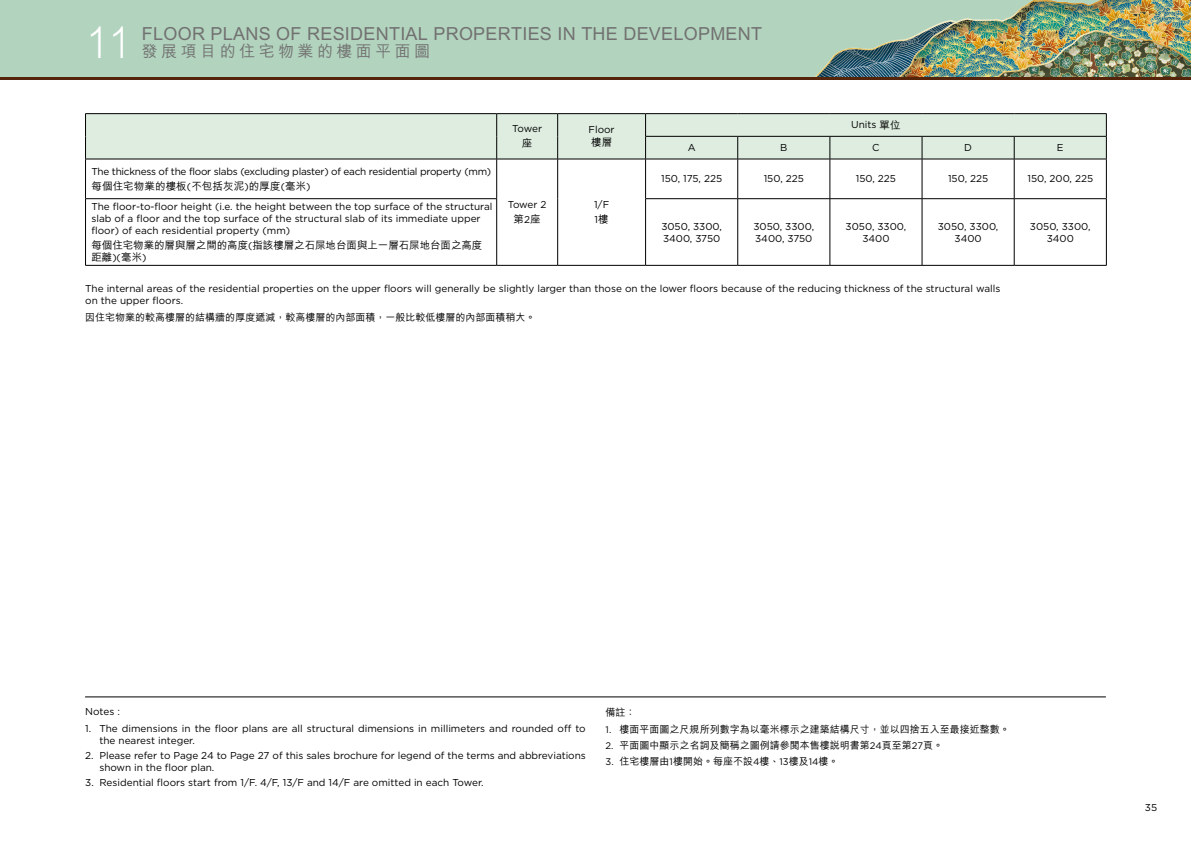
<style>
.page{position:relative;width:1191px;height:842px;background:#fff}
.page>*{position:absolute;margin:0;border:0;box-sizing:border-box;transform-origin:0 0}
.t1{font:300 44px "M Hei HK";color:#fff;scale:.91 1}
.t2{font:500 18px "M Hei HK";letter-spacing:.015em;color:#727171}
.t3{font:500 16px "M Hei HK";letter-spacing:.215em;color:#727171}
.t4{font:500 10.5px/12px "M Hei HK";letter-spacing:-.005em;color:#000}
.t5{font:10px/12px "Gotham";color:#000}
.t6{font:500 10px "M Hei HK";color:#000}
.t7{font:10px "Gotham";letter-spacing:-.025em;color:#000}
.s1{font-family:"M Hei HK";font-weight:500;font-size:10.5px}
.s2{font-family:"Gotham";font-weight:400;font-size:10px}
.s3{font-family:"Gotham";font-weight:400;font-size:9.5px}
</style>
<div class="page">
<div style="left:0;top:0;width:1191px;height:79px;background:#b2d4be"></div>
<img style="left:815px;top:47px;width:60px;height:30px">
<img style="left:875px;top:0;width:316px;height:77px">
<img style="left:976px;top:30px;width:215px;height:47px">
<hr style="left:0;top:77px;width:1191px;height:2px;background:#54250a">
<hr style="left:85px;top:697px;width:1021px;height:1px;background:#000">
<div style="left:86px;top:114px;width:1020px;height:45px;background:#deede0"></div>
<hr style="left:85px;top:113px;width:412px;height:1px;background:#000">
<hr style="left:497px;top:113px;width:60px;height:1px;background:#000">
<hr style="left:557px;top:113px;width:88px;height:1px;background:#000">
<svg style="left:85px;top:114px;width:1px;height:45px"></svg>
<svg style="left:496px;top:114px;width:1px;height:45px"></svg>
<svg style="left:557px;top:114px;width:1px;height:45px"></svg>
<hr style="left:645px;top:113px;width:92px;height:1px;background:#000">
<hr style="left:737px;top:113px;width:93px;height:1px;background:#000">
<hr style="left:830px;top:113px;width:92px;height:1px;background:#000">
<hr style="left:922px;top:113px;width:92px;height:1px;background:#000">
<hr style="left:1014px;top:113px;width:92px;height:1px;background:#000">
<hr style="left:645px;top:136px;width:92px;height:1px;background:#000">
<svg style="left:645px;top:114px;width:1px;height:45px"></svg>
<hr style="left:737px;top:136px;width:93px;height:1px;background:#000">
<svg style="left:737px;top:137px;width:1px;height:22px"></svg>
<hr style="left:830px;top:136px;width:92px;height:1px;background:#000">
<svg style="left:829px;top:137px;width:1px;height:22px"></svg>
<hr style="left:922px;top:136px;width:92px;height:1px;background:#000">
<svg style="left:921px;top:137px;width:1px;height:22px"></svg>
<hr style="left:1014px;top:136px;width:92px;height:1px;background:#000">
<svg style="left:1014px;top:137px;width:1px;height:22px"></svg>
<svg style="left:1106px;top:114px;width:1px;height:45px"></svg>
<hr style="left:85px;top:159px;width:412px;height:1px;background:#000">
<hr style="left:85px;top:159px;width:1px;height:39px;background:#000">
<hr style="left:497px;top:159px;width:60px;height:1px;background:#000">
<hr style="left:496px;top:159px;width:1px;height:39px;background:#000">
<hr style="left:557px;top:159px;width:88px;height:1px;background:#000">
<hr style="left:557px;top:159px;width:1px;height:40px;background:#000">
<hr style="left:557px;top:199px;width:1px;height:66px;background:#000">
<hr style="left:497px;top:265px;width:60px;height:1px;background:#000">
<hr style="left:557px;top:265px;width:88px;height:1px;background:#000">
<hr style="left:645px;top:159px;width:92px;height:1px;background:#000">
<hr style="left:645px;top:159px;width:1px;height:39px;background:#000">
<hr style="left:737px;top:159px;width:93px;height:1px;background:#000">
<hr style="left:737px;top:159px;width:1px;height:39px;background:#000">
<hr style="left:830px;top:159px;width:92px;height:1px;background:#000">
<hr style="left:829px;top:159px;width:1px;height:39px;background:#000">
<hr style="left:922px;top:159px;width:92px;height:1px;background:#000">
<hr style="left:921px;top:159px;width:1px;height:39px;background:#000">
<hr style="left:1014px;top:159px;width:92px;height:1px;background:#000">
<hr style="left:1014px;top:159px;width:1px;height:39px;background:#000">
<hr style="left:1106px;top:159px;width:1px;height:39px;background:#000">
<hr style="left:85px;top:198px;width:412px;height:1px;background:#000">
<hr style="left:85px;top:199px;width:1px;height:66px;background:#000">
<hr style="left:496px;top:199px;width:1px;height:66px;background:#000">
<hr style="left:85px;top:265px;width:412px;height:1px;background:#000">
<hr style="left:645px;top:198px;width:92px;height:1px;background:#000">
<hr style="left:645px;top:199px;width:1px;height:66px;background:#000">
<hr style="left:737px;top:198px;width:93px;height:1px;background:#000">
<hr style="left:737px;top:199px;width:1px;height:66px;background:#000">
<hr style="left:830px;top:198px;width:92px;height:1px;background:#000">
<hr style="left:829px;top:199px;width:1px;height:66px;background:#000">
<hr style="left:922px;top:198px;width:92px;height:1px;background:#000">
<hr style="left:921px;top:199px;width:1px;height:66px;background:#000">
<hr style="left:1014px;top:198px;width:92px;height:1px;background:#000">
<hr style="left:1014px;top:199px;width:1px;height:66px;background:#000">
<hr style="left:1106px;top:199px;width:1px;height:66px;background:#000">
<hr style="left:645px;top:265px;width:92px;height:1px;background:#000">
<hr style="left:737px;top:265px;width:93px;height:1px;background:#000">
<hr style="left:830px;top:265px;width:92px;height:1px;background:#000">
<hr style="left:922px;top:265px;width:92px;height:1px;background:#000">
<hr style="left:1014px;top:265px;width:92px;height:1px;background:#000">
<h1 class="t1" style="left:86px;top:20px;width:50px">11</h1>
<h2 class="t2" style="left:142px;top:20px;width:621px">FLOOR PLANS OF RESIDENTIAL PROPERTIES IN THE DEVELOPMENT</h2>
<h3 class="t3" style="left:142px;top:40px;width:290px">發展項目的住宅物業的樓面平面圖</h3>
<p class="t5" style="left:512px;top:123px;width:31px">Tower</p>
<p class="t4" style="left:522px;top:137px;width:12px">座</p>
<p class="t5" style="left:588px;top:124px;width:28px">Floor</p>
<p class="t4" style="left:591px;top:136px;width:23px">樓層</p>
<p class="t5" style="left:851px;top:119px;width:51px">Units <span class="s1">單位</span></p>
<p class="t5" style="left:687px;top:141px;width:9px">A</p>
<p class="t5" style="left:780px;top:141px;width:9px">B</p>
<p class="t5" style="left:872px;top:141px;width:9px">C</p>
<p class="t5" style="left:964px;top:141px;width:9px">D</p>
<p class="t5" style="left:1057px;top:141px;width:8px">E</p>
<p class="t7" style="left:91px;top:166px;width:401px">The thickness of the floor slabs (excluding plaster) of each residential property (mm)</p>
<p class="t4" style="left:91px;top:179px;width:221px">每個住宅物業的樓板<span class="s2">(</span>不包括灰泥<span class="s2">)</span>的厚度<span class="s2">(</span>毫米<span class="s2">)</span></p>
<p class="t5" style="left:91px;top:200px;width:402px">The floor-to-floor height (i.e. the height between the top surface of the structural slab of a floor and the top surface of the structural slab of its immediate upper floor) of each residential property (mm)</p>
<p class="t4" style="left:91px;top:238px;width:392px">每個住宅物業的層與層之間的高度<span class="s2">(</span>指該樓層之石屎地台面與上一層石屎地台面之高度距離<span class="s2">)(</span>毫米<span class="s2">)</span></p>
<p class="t5" style="left:508px;top:198px;width:40px">Tower 2</p>
<p class="t4" style="left:513px;top:213px;width:29px">第<span class="s2">2</span>座</p>
<p class="t5" style="left:594px;top:197px;width:17px;line-height:15.1px">1/F<br>1<span class="s1">樓</span></p>
<p class="t5" style="left:661px;top:173px;width:63px">150, 175, 225</p>
<p class="t5" style="left:763px;top:173px;width:42px">150, 225</p>
<p class="t5" style="left:856px;top:173px;width:42px">150, 225</p>
<p class="t5" style="left:948px;top:173px;width:42px">150, 225</p>
<p class="t5" style="left:1027px;top:173px;width:67px">150, 200, 225</p>
<p class="t5" style="left:661px;top:220px;width:62px">3050, 3300,<br>3400, 3750</p>
<p class="t5" style="left:753px;top:220px;width:62px">3050, 3300,<br>3400, 3750</p>
<p class="t5" style="left:845px;top:220px;width:62px;text-align:center">3050, 3300,<br>3400</p>
<p class="t5" style="left:937px;top:220px;width:62px;text-align:center">3050, 3300,<br>3400</p>
<p class="t5" style="left:1030px;top:220px;width:62px;text-align:center">3050, 3300,<br>3400</p>
<p class="t5" style="left:85px;top:282px;width:916px">The internal areas of the residential properties on the upper floors will generally be slightly larger than those on the lower floors because of the reducing thickness of the structural walls on the upper floors.</p>
<p class="t6" style="left:85px;top:310px;width:451px">因住宅物業的較高樓層的結構牆的厚度遞減，較高樓層的內部面積，一般比較低樓層的內部面積稍大。</p>
<p class="t5" style="left:85px;top:705px;width:36px">Notes :</p>
<p class="t6" style="left:605px;top:705px;width:31px">備註：</p>
<p class="t5" style="left:99px;top:722px;width:488px;text-indent:-14px">1. The dimensions in the floor plans are all structural dimensions in millimeters and rounded off to the nearest integer.</p>
<p class="t5" style="left:99px;top:749px;width:488px;text-indent:-14px">2. Please refer to Page 24 to Page 27 of this sales brochure for legend of the terms and abbreviations shown in the floor plan.</p>
<p class="t5" style="left:85px;top:776px;width:400px">3. Residential floors start from 1/F. 4/F, 13/F and 14/F are omitted in each Tower.</p>
<p class="t6" style="left:605px;top:722px;width:405px"><span class="s3">1.</span> 樓面平面圖之尺規所列數字為以毫米標示之建築結構尺寸，並以四捨五入至最接近整數。</p>
<p class="t6" style="left:605px;top:738px;width:339px"><span class="s3">2.</span> 平面圖中顯示之名詞及簡稱之圖例請參閱本售樓說明書第<span class="s3">24</span>頁至第<span class="s3">27</span>頁。</p>
<p class="t6" style="left:605px;top:754px;width:234px"><span class="s3">3.</span> 住宅樓層由<span class="s3">1</span>樓開始。每座不設<span class="s3">4</span>樓、<span class="s3">13</span>樓及<span class="s3">14</span>樓。</p>
<p class="t5" style="left:1145px;top:801px;width:14px">35</p>
</div>
